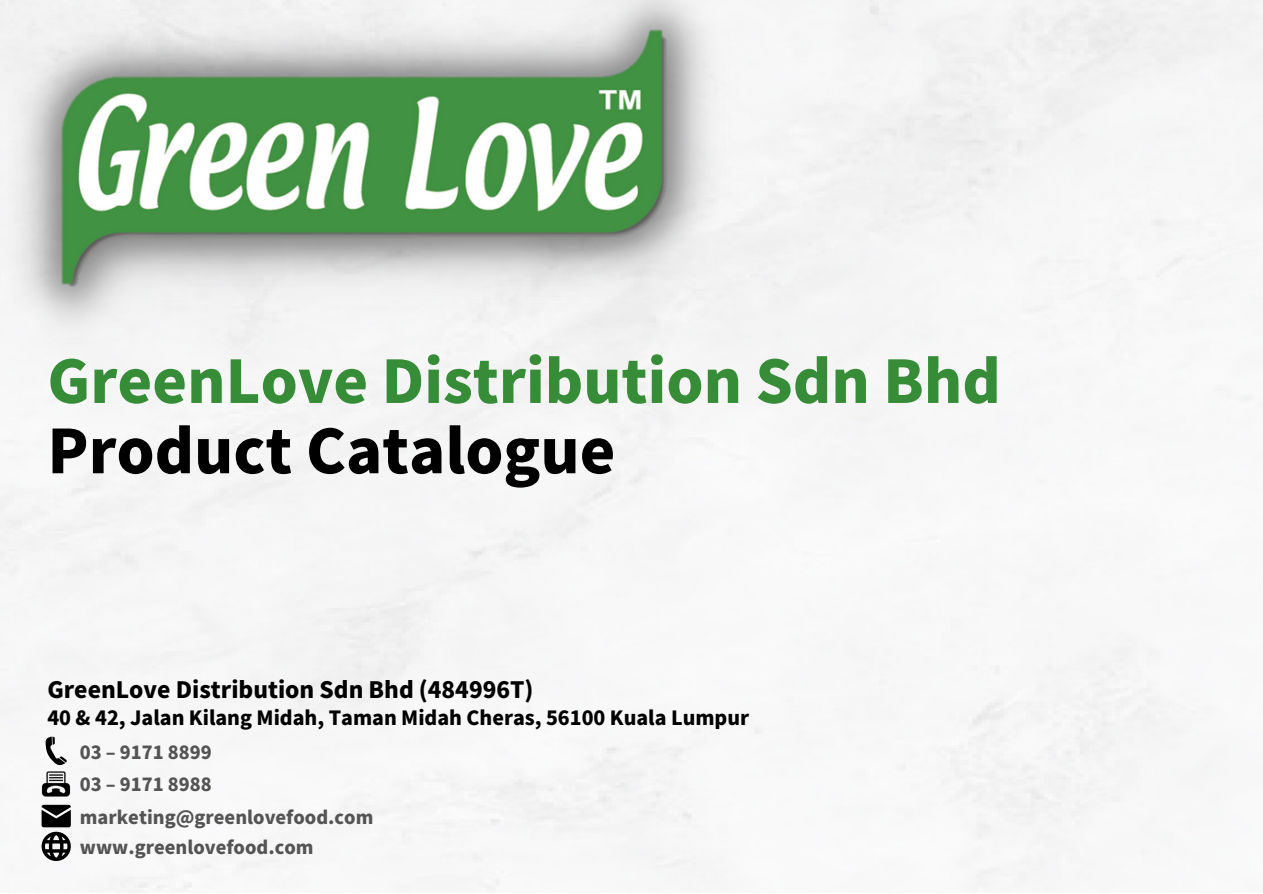
<style>
.page{position:relative;width:1263px;height:894px;background:#fff}
.page>*{position:absolute;margin:0;border:0;box-sizing:border-box;transform-origin:0 0}
.t1{font:800 60px "Source Han Sans SC";color:#000}
.t2{font:800 58.5px "Source Han Sans SC";color:#378c38}
.t3{font:800 22.5px "Source Han Sans SC";color:#000}
.t4{font:800 19.5px "Source Han Sans SC";color:#000}
.t5{font:800 18px "Source Han Sans SC";color:#545454}
</style>
<div class="page">
<img style="left:0;top:0;width:1263px;height:892px">
<img style="left:0;top:0;width:730px;height:343px">
<img style="left:42px;top:768px;width:29px;height:30px">
<svg style="left:46px;top:736px;width:21px;height:29px"></svg>
<svg style="left:42px;top:804px;width:29px;height:56px"></svg>
<p class="t2" style="left:47px;top:335px;width:955px">GreenLove Distribution Sdn Bhd</p>
<p class="t1" style="left:47px;top:403px;width:569px">Product Catalogue</p>
<p class="t3" style="left:47px;top:672px;width:488px">GreenLove Distribution Sdn Bhd (484996T)</p>
<p class="t4" style="left:47px;top:702px;width:703px">40 &amp; 42, Jalan Kilang Midah, Taman Midah Cheras, 56100 Kuala Lumpur</p>
<p class="t5" style="left:80px;top:737px;width:133px">03 – 9171 8899</p>
<p class="t5" style="left:80px;top:770px;width:133px">03 – 9171 8988</p>
<p class="t5" style="left:80px;top:802px;width:295px">marketing@greenlovefood.com</p>
<p class="t5" style="left:80px;top:832px;width:235px">www.greenlovefood.com</p>
</div>
